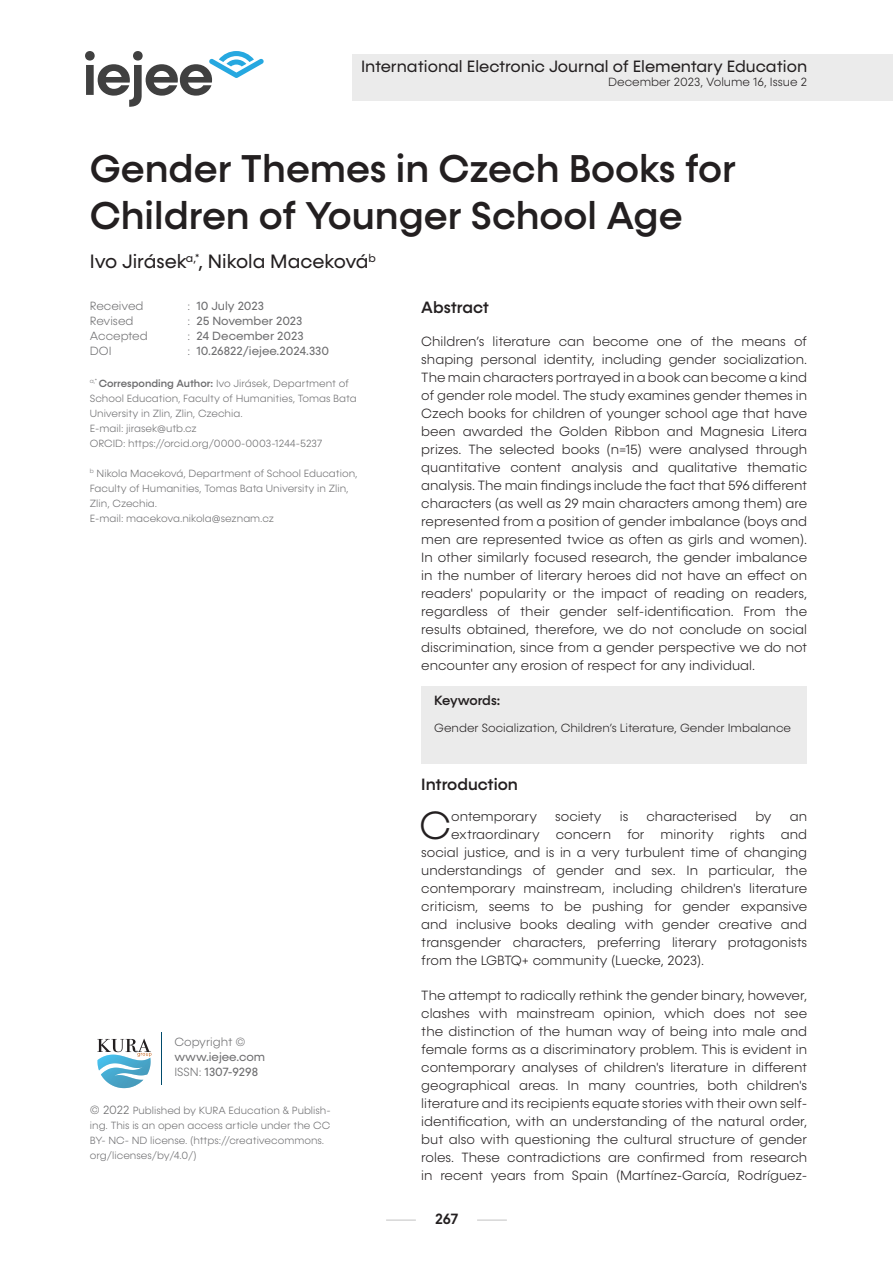
<style>
.page{position:relative;width:893px;height:1263px;background:#fff}
.page>*{position:absolute;margin:0;border:0;box-sizing:border-box;transform-origin:0 0}
.ilk_paragraf_metin{font:300 39.6px "Konnect";color:#231f20}
.t1{font:500 39px/46.8px "Konnect";color:#231f20}
.t2{font:19.5px "Konnect";color:#231f20}
.t3{font:16.5px "Konnect";color:#231f20}
.t4{font:500 16.5px "Konnect";color:#231f20}
.t5{font:500 15px "Konnect";color:#231f20}
.Metin{font:300 13.5px/18px "Konnect";color:#231f20;text-align:justify}
.ilk_paragraf_metin-2{font:300 13.5px "Konnect";color:#231f20}
.t6{font:500 13.5px "Konnect";letter-spacing:-.025em;color:#231f20}
.t7{font:12px/15px "Konnect";color:#6e6e70}
.anahtar_kelimeler{font:300 12px "Konnect";color:#231f20}
.t8{font:300 12px "Konnect";color:#6e6e70}
.t9{font:300 10.5px/15px "Konnect";color:#6e6e70}
.s1{font-weight:300}
.s2{font-weight:500}
.s3{font-size:12px}
</style>
<div class="page">
<div style="left:352px;top:55px;width:541px;height:46px;background:#ebebeb"></div>
<svg style="left:85px;top:51px;width:179px;height:56px"></svg>
<hr style="left:386px;top:1220px;width:30px;height:1px;background:#c2c2c2">
<hr style="left:477px;top:1220px;width:30px;height:1px;background:#c2c2c2">
<hr style="left:161px;top:1033px;width:1px;height:52px;background:#004b6c">
<svg style="left:97px;top:1039px;width:54px;height:49px"></svg>
<div style="left:421px;top:686px;width:386px;height:77px;background:#ebebeb"></div>
<p class="t3" style="left:361px;top:56px;width:448px">International Electronic Journal of Elementary Education</p>
<p class="anahtar_kelimeler" style="left:608px;top:75px;width:201px">December 2023, Volume 16, Issue 2</p>
<p class="t1" style="left:90px;top:146px;width:648px">Gender Themes in Czech Books for<br>Children of Younger School Age</p>
<p class="t2" style="left:90px;top:250px;width:288px">Ivo Jirásek<sup>a,*</sup>, Nikola Maceková<sup>b</sup></p>
<p class="t4" style="left:421px;top:298px;width:69px">Abstract</p>
<p class="t8" style="left:90px;top:299px;width:55px">Received</p>
<p class="t7" style="left:187px;top:298px;width:78px"><span class="s1">:</span> 10 July 2023</p>
<p class="t8" style="left:90px;top:314px;width:45px">Revised</p>
<p class="t7" style="left:187px;top:313px;width:117px"><span class="s1">:</span> 25 November 2023</p>
<p class="t8" style="left:90px;top:329px;width:59px">Accepted</p>
<p class="t7" style="left:187px;top:328px;width:118px"><span class="s1">:</span> 24 December 2023</p>
<p class="t8" style="left:90px;top:344px;width:23px">DOI</p>
<p class="t7" style="left:187px;top:343px;width:143px"><span class="s1">:</span> 10.26822/iejee.2024.330</p>
<p class="t9" style="left:90px;top:376px;width:268px"><sup>a,*</sup> <span class="s2">Corresponding Author:</span> Ivo Jirásek, Department of<br>School Education, Faculty of Humanities, Tomas Bata<br>University in Zlin, Zlin, Czechia.</p>
<p class="t9" style="left:90px;top:421px;width:108px">E-mail: jirasek@utb.cz</p>
<p class="t9" style="left:90px;top:436px;width:234px">ORCID: https://orcid.org/0000-0003-1244-5237</p>
<p class="t9" style="left:90px;top:466px;width:269px"><sup>b</sup> Nikola Maceková, Department of School Education,<br>Faculty of Humanities, Tomas Bata University in Zlin,<br>Zlin, Czechia.</p>
<p class="t9" style="left:90px;top:511px;width:186px">E-mail: macekova.nikola@seznam.cz</p>
<p class="Metin" style="left:421px;top:333px;width:387px">Children’s literature can become one of the means of shaping personal identity, including gender socialization.<br>The main characters portrayed in a book can become a kind of gender role model. The study examines gender themes in Czech books for children of younger school age that have been awarded the Golden Ribbon and Magnesia Litera prizes. The selected books (n=15) were analysed through quantitative content analysis and qualitative thematic analysis. The main findings include the fact that 596 different characters (as well as 29 main characters among them) are represented from a position of gender imbalance (boys and men are represented twice as often as girls and women).<br>In other similarly focused research, the gender imbalance in the number of literary heroes did not have an effect on readers' popularity or the impact of reading on readers, regardless of their gender self-identification. From the results obtained, therefore, we do not conclude on social discrimination, since from a gender perspective we do not encounter any erosion of respect for any individual.</p>
<p class="t6" style="left:434px;top:693px;width:67px">Keywords:</p>
<p class="anahtar_kelimeler" style="left:434px;top:721px;width:358px">Gender Socialization, Children’s Literature, Gender Imbalance</p>
<p class="t8" style="left:174px;top:1035px;width:73px">Copyright ©</p>
<p class="t7" style="left:174px;top:1050px;width:92px">www.iejee.com<br><span class="s1">ISSN:</span> 1307-9298</p>
<p class="t9" style="left:90px;top:1103px;width:242px"><span class="s3">© 2022</span> Published by KURA Education &amp; Publish&shy;ing. This is an open access article under the CC BY- NC- ND license. (https://creativecommons. org/licenses/by/4.0/)</p>
<p class="t4" style="left:421px;top:775px;width:98px">Introduction</p>
<p class="ilk_paragraf_metin" style="left:419px;top:802px;width:34px">C</p>
<p class="ilk_paragraf_metin-2" style="left:451px;top:808px;width:87px">ontemporary</p>
<p class="ilk_paragraf_metin-2" style="left:555px;top:808px;width:48px">society</p>
<p class="ilk_paragraf_metin-2" style="left:620px;top:808px;width:10px">is</p>
<p class="ilk_paragraf_metin-2" style="left:646px;top:808px;width:92px">characterised</p>
<p class="ilk_paragraf_metin-2" style="left:755px;top:808px;width:18px">by</p>
<p class="ilk_paragraf_metin-2" style="left:790px;top:808px;width:19px">an</p>
<p class="ilk_paragraf_metin-2" style="left:451px;top:826px;width:357px">extraordinary concern for minority rights and</p>
<p class="ilk_paragraf_metin-2" style="left:421px;top:844px;width:387px">social justice, and is in a very turbulent time of changing</p>
<p class="ilk_paragraf_metin-2" style="left:421px;top:862px;width:387px">understandings of gender and sex. In particular, the</p>
<p class="ilk_paragraf_metin-2" style="left:421px;top:880px;width:387px">contemporary mainstream, including children's literature</p>
<p class="ilk_paragraf_metin-2" style="left:421px;top:898px;width:387px">criticism, seems to be pushing for gender expansive</p>
<p class="ilk_paragraf_metin-2" style="left:421px;top:916px;width:387px">and inclusive books dealing with gender creative and</p>
<p class="ilk_paragraf_metin-2" style="left:421px;top:934px;width:387px">transgender characters, preferring literary protagonists</p>
<p class="ilk_paragraf_metin-2" style="left:421px;top:952px;width:284px">from the LGBTQ+ community (Luecke, 2023).</p>
<p class="Metin" style="left:421px;top:986px;width:387px">The attempt to radically rethink the gender binary, however, clashes with mainstream opinion, which does not see the distinction of the human way of being into male and female forms as a discriminatory problem. This is evident in contemporary analyses of children's literature in different geographical areas. In many countries, both children's literature and its recipients equate stories with their own self&shy;identification, with an understanding of the natural order, but also with questioning the cultural structure of gender roles. These contradictions are confirmed from research in recent years from Spain (Martínez-García, Rodríguez-</p>
<p class="t5" style="left:435px;top:1210px;width:25px">267</p>
</div>
